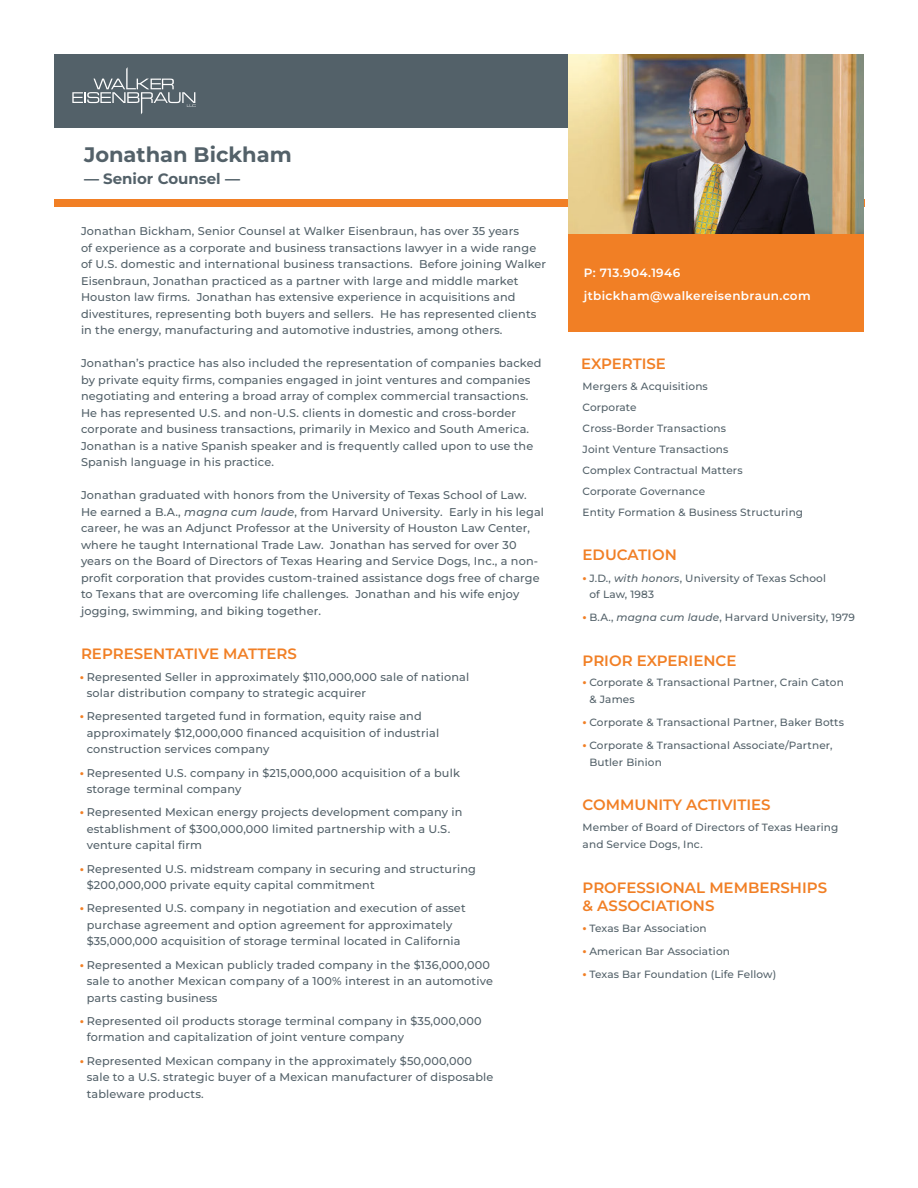
<style>
.page{position:relative;width:918px;height:1188px;background:#fff}
.page>*{position:absolute;margin:0;border:0;box-sizing:border-box;transform-origin:0 0}
.t1{font:700 21px "Montserrat";color:#536169}
.t2{font:600 15px/18px "Montserrat";color:#f17f25}
.t3{font:700 15px "Montserrat";color:#536169}
.t4{font:600 12px/22.5px "Montserrat";letter-spacing:.03em;color:#fff}
.t5{font:100 11.25px/16.5px "Montserrat";letter-spacing:.015em;color:#536169}
.t6{font:100 10.5px/21px "Montserrat";letter-spacing:.015em;color:#536169}
.s1{font-weight:500;font-style:italic}
.s2{font-weight:700;font-size:12px;color:#f17f25}
</style>
<div class="page">
<div style="left:569px;top:233px;width:295px;height:99px;background:#f17f25"></div>
<div style="left:54px;top:54px;width:753px;height:73px;background:#536169"></div>
<svg style="left:72px;top:67px;width:124px;height:47px"></svg>
<div style="left:54px;top:199px;width:810px;height:8px;background:#f17f25"></div>
<img style="left:569px;top:54px;width:295px;height:179px">
<h1 class="t1" style="left:84px;top:142px;width:209px">Jonathan Bickham</h1>
<h2 class="t3" style="left:84px;top:170px;width:158px">— Senior Counsel —</h2>
<p class="t5" style="left:81px;top:223px;width:467px">Jonathan Bickham, Senior Counsel at Walker Eisenbraun, has over 35 years<br>of experience as a corporate and business transactions lawyer in a wide range of U.S. domestic and international business transactions. Before joining Walker Eisenbraun, Jonathan practiced as a partner with large and middle market Houston law firms. Jonathan has extensive experience in acquisitions and divestitures, representing both buyers and sellers. He has represented clients in the energy, manufacturing and automotive industries, among others.</p>
<p class="t5" style="left:81px;top:355px;width:462px">Jonathan’s practice has also included the representation of companies backed by private equity firms, companies engaged in joint ventures and companies negotiating and entering a broad array of complex commercial transactions.<br>He has represented U.S. and non-U.S. clients in domestic and cross-border corporate and business transactions, primarily in Mexico and South America.<br>Jonathan is a native Spanish speaker and is frequently called upon to use the Spanish language in his practice.</p>
<p class="t5" style="left:81px;top:487px;width:465px">Jonathan graduated with honors from the University of Texas School of Law.<br>He earned a B.A., <span class="s1">magna cum laude</span>, from Harvard University. Early in his legal career, he was an Adjunct Professor at the University of Houston Law Center, where he taught International Trade Law. Jonathan has served for over 30 years on the Board of Directors of Texas Hearing and Service Dogs, Inc., a non&shy;profit corporation that provides custom-trained assistance dogs free of charge to Texans that are overcoming life challenges. Jonathan and his wife enjoy jogging, swimming, and biking together.</p>
<h2 class="t2" style="left:81px;top:645px;width:217px">REPRESENTATIVE MATTERS</h2>
<p class="t5" style="left:87px;top:669px;width:384px;text-indent:-7px"><span class="s2">•</span> Represented Seller in approximately $110,000,000 sale of national solar distribution company to strategic acquirer</p>
<p class="t5" style="left:87px;top:708px;width:354px;text-indent:-7px"><span class="s2">•</span> Represented targeted fund in formation, equity raise and approximately $12,000,000 financed acquisition of industrial construction services company</p>
<p class="t5" style="left:87px;top:764px;width:375px;text-indent:-7px"><span class="s2">•</span> Represented U.S. company in $215,000,000 acquisition of a bulk storage terminal company</p>
<p class="t5" style="left:87px;top:805px;width:377px;text-indent:-7px"><span class="s2">•</span> Represented Mexican energy projects development company in establishment of $300,000,000 limited partnership with a U.S. venture capital firm</p>
<p class="t5" style="left:87px;top:861px;width:391px;text-indent:-7px"><span class="s2">•</span> Represented U.S. midstream company in securing and structuring $200,000,000 private equity capital commitment</p>
<p class="t5" style="left:80px;top:901px;width:387px;text-align:center"><span class="s2">•</span> Represented U.S. company in negotiation and execution of asset purchase agreement and option agreement for approximately $35,000,000 acquisition of storage terminal located in California</p>
<p class="t5" style="left:87px;top:957px;width:408px;text-indent:-7px"><span class="s2">•</span> Represented a Mexican publicly traded company in the $136,000,000 sale to another Mexican company of a 100% interest in an automotive parts casting business</p>
<p class="t5" style="left:87px;top:1013px;width:396px;text-indent:-7px"><span class="s2">•</span> Represented oil products storage terminal company in $35,000,000 formation and capitalization of joint venture company</p>
<p class="t5" style="left:87px;top:1053px;width:408px;text-indent:-7px"><span class="s2">•</span> Represented Mexican company in the approximately $50,000,000 sale to a U.S. strategic buyer of a Mexican manufacturer of disposable tableware products.</p>
<p class="t4" style="left:584px;top:263px;width:228px">P: 713.904.1946 jtbickham@walkereisenbraun.com</p>
<h2 class="t2" style="left:581px;top:356px;width:86px">EXPERTISE</h2>
<p class="t6" style="left:583px;top:376px;width:222px">Mergers &amp; Acquisitions<br>Corporate<br>Cross-Border Transactions<br>Joint Venture Transactions<br>Complex Contractual Matters<br>Corporate Governance<br>Entity Formation &amp; Business Structuring</p>
<h2 class="t2" style="left:583px;top:547px;width:96px">EDUCATION</h2>
<p class="t6" style="left:589px;top:570px;width:238px;line-height:16.5px;text-indent:-7px"><span class="s2">•</span> J.D., <span class="s1">with honors</span>, University of Texas School of Law, 1983</p>
<p class="t6" style="left:583px;top:608px;width:274px"><span class="s2">•</span> B.A., <span class="s1">magna cum laude</span>, Harvard University, 1979</p>
<h2 class="t2" style="left:583px;top:653px;width:155px">PRIOR EXPERIENCE</h2>
<p class="t6" style="left:589px;top:675px;width:256px;line-height:16.5px;text-indent:-7px"><span class="s2">•</span> Corporate &amp; Transactional Partner, Crain Caton &amp; James</p>
<p class="t6" style="left:583px;top:712px;width:263px"><span class="s2">•</span> Corporate &amp; Transactional Partner, Baker Botts</p>
<p class="t6" style="left:589px;top:738px;width:245px;line-height:16.5px;text-indent:-7px"><span class="s2">•</span> Corporate &amp; Transactional Associate/Partner,<br>Butler Binion</p>
<h2 class="t2" style="left:583px;top:797px;width:190px">COMMUNITY ACTIVITIES</h2>
<p class="t6" style="left:583px;top:820px;width:257px;line-height:16.5px">Member of Board of Directors of Texas Hearing and Service Dogs, Inc.</p>
<h2 class="t2" style="left:583px;top:879px;width:246px">PROFESSIONAL MEMBERSHIPS &amp; ASSOCIATIONS</h2>
<p class="t6" style="left:583px;top:918px;width:126px"><span class="s2">•</span> Texas Bar Association</p>
<p class="t6" style="left:583px;top:941px;width:149px"><span class="s2">•</span> American Bar Association</p>
<p class="t6" style="left:583px;top:965px;width:195px"><span class="s2">•</span> Texas Bar Foundation (Life Fellow)</p>
</div>
